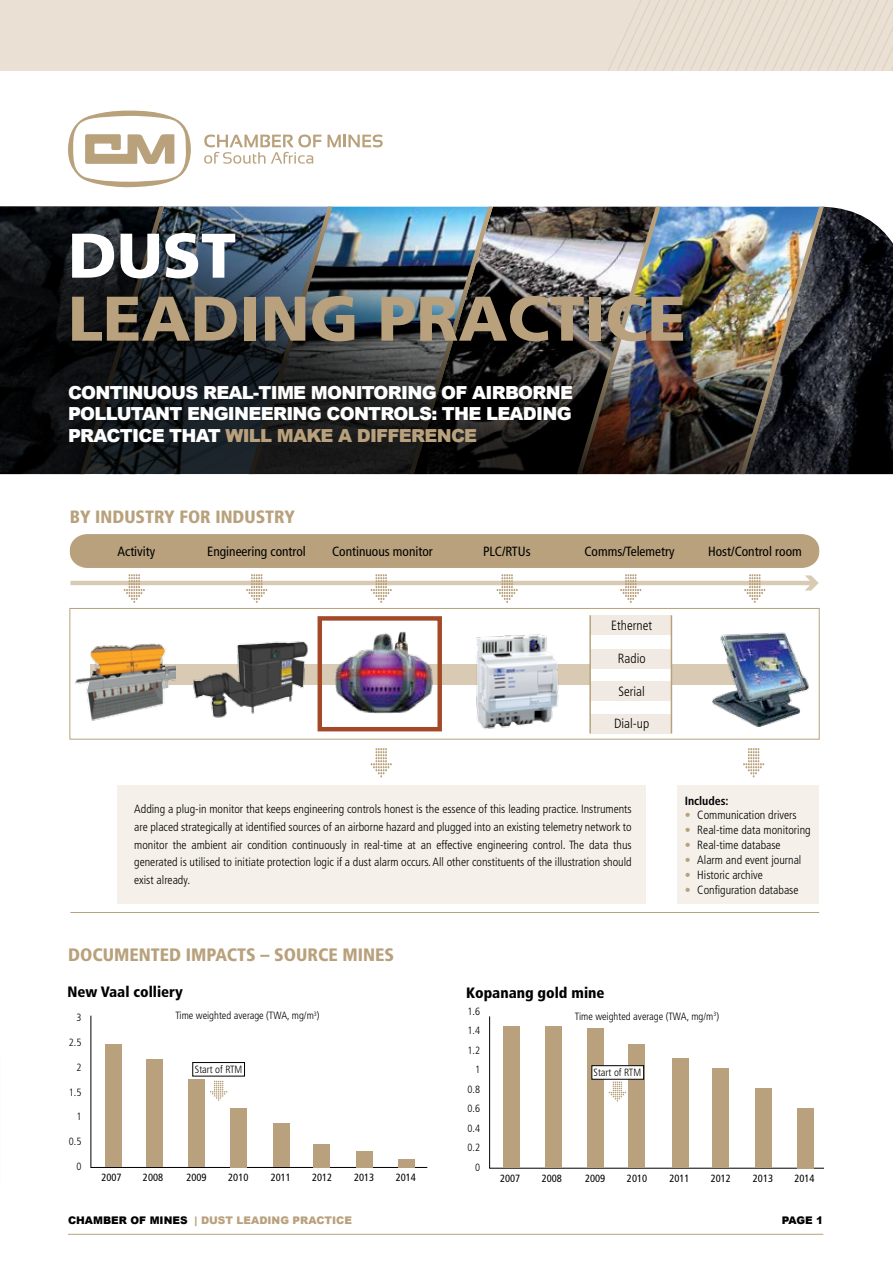
<style>
.page{position:relative;width:893px;height:1263px;background:#fff}
.page>*{position:absolute;margin:0;border:0;box-sizing:border-box;transform-origin:0 0}
.t1{font:900 63px "Frutiger";color:#b8a17c}
.t2{font:900 63px "Frutiger";color:#fff}
.t3{font:900 18px/21.6px "Arial";letter-spacing:-.04em;color:#fff;text-align:justify}
.t4{font:900 condensed 18px "Frutiger";color:#b8a17c}
.t5{font:900 condensed 17.85px "Frutiger";color:#b8a17c}
.t6{font:900 condensed 15px "Frutiger";color:#000}
.t7{font:condensed 13.35px "Frutiger";color:#000}
.t8{font:300 condensed 13.35px "Frutiger";color:#000}
.t9{font:300 condensed 11.85px/17.9px "Frutiger";color:#000;text-align:justify}
.t10{font:700 condensed 11.85px "Frutiger";color:#000}
.t11{font:300 condensed 10.5px/19.5px "Frutiger";color:#000;text-align:right}
.t12{font:condensed 10.5px "Frutiger";color:#000}
.t13{font:900 10.5px "Arial";color:#b8a17c}
.t14{font:900 10.5px "Arial";color:#000}
.s1{color:#b8a17c}
.s2{color:#000}
</style>
<div class="page">
<hr style="left:68px;top:1234px;width:755px;height:1px;background:#b8a17c">
<img style="left:0;top:207px;width:893px;height:267px">
<svg style="left:327px;top:135px;width:56px;height:12px"></svg>
<svg style="left:204px;top:135px;width:117px;height:29px"></svg>
<svg style="left:68px;top:111px;width:123px;height:76px"></svg>
<div style="left:0;top:0;width:893px;height:70px;background:#eae1d4"></div>
<svg style="left:608px;top:0;width:285px;height:70px"></svg>
<div style="left:90px;top:664px;width:702px;height:20px;background:#d9cab4"></div>
<div style="left:590px;top:615px;width:81px;height:118px;background:#fff"></div>
<hr style="left:70px;top:581px;width:744px;height:4px;background:#d9cab4">
<svg style="left:805px;top:575px;width:14px;height:15px"></svg>
<div style="left:117px;top:785px;width:529px;height:119px;background:#f5f0e9"></div>
<div style="left:677px;top:785px;width:142px;height:119px;background:#f5f0e9"></div>
<div style="left:69px;top:608px;width:751px;height:131px;border:1px solid #b8a17c"></div>
<div style="left:590px;top:615px;width:81px;height:20px;background:#f1eae2"></div>
<div style="left:590px;top:649px;width:81px;height:20px;background:#f1eae2"></div>
<div style="left:590px;top:681px;width:81px;height:19px;background:#f1eae2"></div>
<div style="left:590px;top:714px;width:81px;height:19px;background:#f1eae2"></div>
<div style="left:70px;top:534px;width:749px;height:34px;background:#b8a17c"></div>
<svg style="left:371px;top:748px;width:21px;height:29px"></svg>
<svg style="left:743px;top:748px;width:21px;height:29px"></svg>
<svg style="left:124px;top:574px;width:21px;height:29px"></svg>
<svg style="left:246px;top:574px;width:21px;height:29px"></svg>
<svg style="left:371px;top:574px;width:21px;height:29px"></svg>
<svg style="left:497px;top:574px;width:21px;height:29px"></svg>
<svg style="left:620px;top:574px;width:21px;height:29px"></svg>
<svg style="left:744px;top:574px;width:21px;height:29px"></svg>
<div style="left:318px;top:616px;width:124px;height:115px;border:4px solid #a44928"></div>
<hr style="left:70px;top:912px;width:749px;height:1px;background:#b8a17c">
<hr style="left:589px;top:615px;width:2px;height:118px;background:#b8a17c">
<hr style="left:671px;top:615px;width:1px;height:118px;background:#b8a17c">
<svg style="left:91px;top:1015px;width:336px;height:153px"></svg>
<div style="left:105px;top:1044px;width:17px;height:123px;background:#b8a17c"></div>
<div style="left:146px;top:1060px;width:17px;height:107px;background:#b8a17c"></div>
<div style="left:188px;top:1079px;width:17px;height:88px;background:#b8a17c"></div>
<div style="left:230px;top:1108px;width:16px;height:59px;background:#b8a17c"></div>
<div style="left:273px;top:1123px;width:17px;height:44px;background:#b8a17c"></div>
<div style="left:313px;top:1144px;width:17px;height:23px;background:#b8a17c"></div>
<div style="left:356px;top:1151px;width:17px;height:16px;background:#b8a17c"></div>
<div style="left:398px;top:1159px;width:17px;height:8px;background:#b8a17c"></div>
<svg style="left:210px;top:1081px;width:17px;height:20px"></svg>
<svg style="left:489px;top:1016px;width:334px;height:152px"></svg>
<div style="left:503px;top:1026px;width:17px;height:142px;background:#b8a17c"></div>
<div style="left:545px;top:1026px;width:17px;height:142px;background:#b8a17c"></div>
<div style="left:587px;top:1028px;width:17px;height:140px;background:#b8a17c"></div>
<div style="left:628px;top:1045px;width:17px;height:123px;background:#b8a17c"></div>
<div style="left:672px;top:1058px;width:17px;height:110px;background:#b8a17c"></div>
<div style="left:712px;top:1068px;width:17px;height:100px;background:#b8a17c"></div>
<div style="left:755px;top:1088px;width:16px;height:80px;background:#b8a17c"></div>
<div style="left:797px;top:1108px;width:17px;height:60px;background:#b8a17c"></div>
<svg style="left:609px;top:1081px;width:17px;height:20px"></svg>
<div style="left:592px;top:1065px;width:52px;height:14px;background:#fff;border:1px solid #000"></div>
<img style="left:471px;top:634px;width:92px;height:96px">
<img style="left:712px;top:632px;width:98px;height:94px">
<img style="left:334px;top:631px;width:101px;height:83px">
<img style="left:75px;top:643px;width:100px;height:78px">
<img style="left:190px;top:641px;width:120px;height:77px">
<h1 class="t2" style="left:68px;top:218px;width:170px">DUST</h1>
<h1 class="t1" style="left:68px;top:281px;width:620px">LEADING PRACTICE</h1>
<h2 class="t3" style="left:68px;top:381px;width:507px">CONTINUOUS REAL-TIME MONITORING OF AIRBORNE POLLUTANT ENGINEERING CONTROLS: THE LEADING PRACTICE THAT <span class="s1">WILL MAKE A DIFFERENCE</span></h2>
<h3 class="t5" style="left:70px;top:506px;width:227px">BY INDUSTRY FOR INDUSTRY</h3>
<p class="t7" style="left:117px;top:543px;width:39px">Activity</p>
<p class="t7" style="left:207px;top:543px;width:100px">Engineering control</p>
<p class="t7" style="left:332px;top:543px;width:102px">Continuous monitor</p>
<p class="t7" style="left:483px;top:543px;width:49px">PLC/RTUs</p>
<p class="t7" style="left:584px;top:543px;width:92px">Comms/Telemetry</p>
<p class="t7" style="left:708px;top:543px;width:95px">Host/Control room</p>
<p class="t8" style="left:611px;top:618px;width:42px">Ethernet</p>
<p class="t8" style="left:618px;top:651px;width:29px">Radio</p>
<p class="t8" style="left:618px;top:683px;width:28px">Serial</p>
<p class="t8" style="left:614px;top:716px;width:37px">Dial-up</p>
<p class="t9" style="left:134px;top:800px;width:499px">Adding a plug-in monitor that keeps engineering controls honest is the essence of this leading practice. Instruments are placed strategically at identified sources of an airborne hazard and plugged into an existing telemetry network to monitor the ambient air condition continuously in real-time at an effective engineering control. The data thus generated is utilised to initiate protection logic if a dust alarm occurs. All other constituents of the illustration should exist already.</p>
<h2 class="t4" style="left:68px;top:944px;width:328px">DOCUMENTED IMPACTS – SOURCE MINES</h2>
<p class="t6" style="left:68px;top:983px;width:117px">New Vaal colliery</p>
<p class="t6" style="left:466px;top:984px;width:140px">Kopanang gold mine</p>
<p class="t10" style="left:685px;top:793px;width:46px">Includes:</p>
<p class="t9" style="left:685px;top:806px;width:113px"><span class="s1">•</span> Communication drivers</p>
<p class="t9" style="left:685px;top:821px;width:127px"><span class="s1">•</span> Real-time data monitoring</p>
<p class="t9" style="left:685px;top:836px;width:98px"><span class="s1">•</span> Real-time database</p>
<p class="t9" style="left:685px;top:851px;width:118px"><span class="s1">•</span> Alarm and event journal</p>
<p class="t9" style="left:685px;top:866px;width:80px"><span class="s1">•</span> Historic archive</p>
<p class="t9" style="left:685px;top:881px;width:115px"><span class="s1">•</span> Configuration database</p>
<p class="t11" style="left:76px;top:1008px;width:7px">3</p>
<p class="t11" style="left:69px;top:1033px;width:14px">2.5</p>
<p class="t11" style="left:76px;top:1058px;width:7px">2</p>
<p class="t11" style="left:69px;top:1082px;width:14px">1.5</p>
<p class="t11" style="left:76px;top:1107px;width:7px">1</p>
<p class="t11" style="left:69px;top:1132px;width:14px">0.5</p>
<p class="t11" style="left:76px;top:1157px;width:7px">0</p>
<p class="t11" style="left:175px;top:1006px;width:146px">Time weighted average (TWA, mg/m<sup>3</sup>)</p>
<p class="t11" style="left:195px;top:1059px;width:49px">Start of RTM</p>
<p class="t12" style="left:101px;top:1171px;width:22px">2007</p>
<p class="t12" style="left:143px;top:1171px;width:22px">2008</p>
<p class="t12" style="left:186px;top:1171px;width:22px">2009</p>
<p class="t12" style="left:228px;top:1171px;width:22px">2010</p>
<p class="t12" style="left:271px;top:1171px;width:22px">2011</p>
<p class="t12" style="left:312px;top:1171px;width:22px">2012</p>
<p class="t12" style="left:354px;top:1171px;width:22px">2013</p>
<p class="t12" style="left:396px;top:1171px;width:22px">2014</p>
<p class="t11" style="left:467px;top:1001px;width:14px">1.6<br>1.4<br>1.2<br>1<br>0.8<br>0.6<br>0.4<br>0.2<br>0</p>
<p class="t11" style="left:575px;top:1006px;width:146px">Time weighted average (TWA, mg/m<sup>3</sup>)</p>
<p class="t11" style="left:594px;top:1063px;width:49px">Start of RTM</p>
<p class="t12" style="left:500px;top:1172px;width:22px">2007</p>
<p class="t12" style="left:542px;top:1172px;width:22px">2008</p>
<p class="t12" style="left:585px;top:1172px;width:22px">2009</p>
<p class="t12" style="left:627px;top:1172px;width:22px">2010</p>
<p class="t12" style="left:669px;top:1172px;width:22px">2011</p>
<p class="t12" style="left:711px;top:1172px;width:22px">2012</p>
<p class="t12" style="left:753px;top:1172px;width:22px">2013</p>
<p class="t12" style="left:794px;top:1172px;width:22px">2014</p>
<p class="t13" style="left:68px;top:1213px;width:285px"><span class="s2">CHAMBER OF MINES</span> | DUST LEADING PRACTICE</p>
<p class="t14" style="left:782px;top:1213px;width:43px">PAGE 1</p>
</div>
